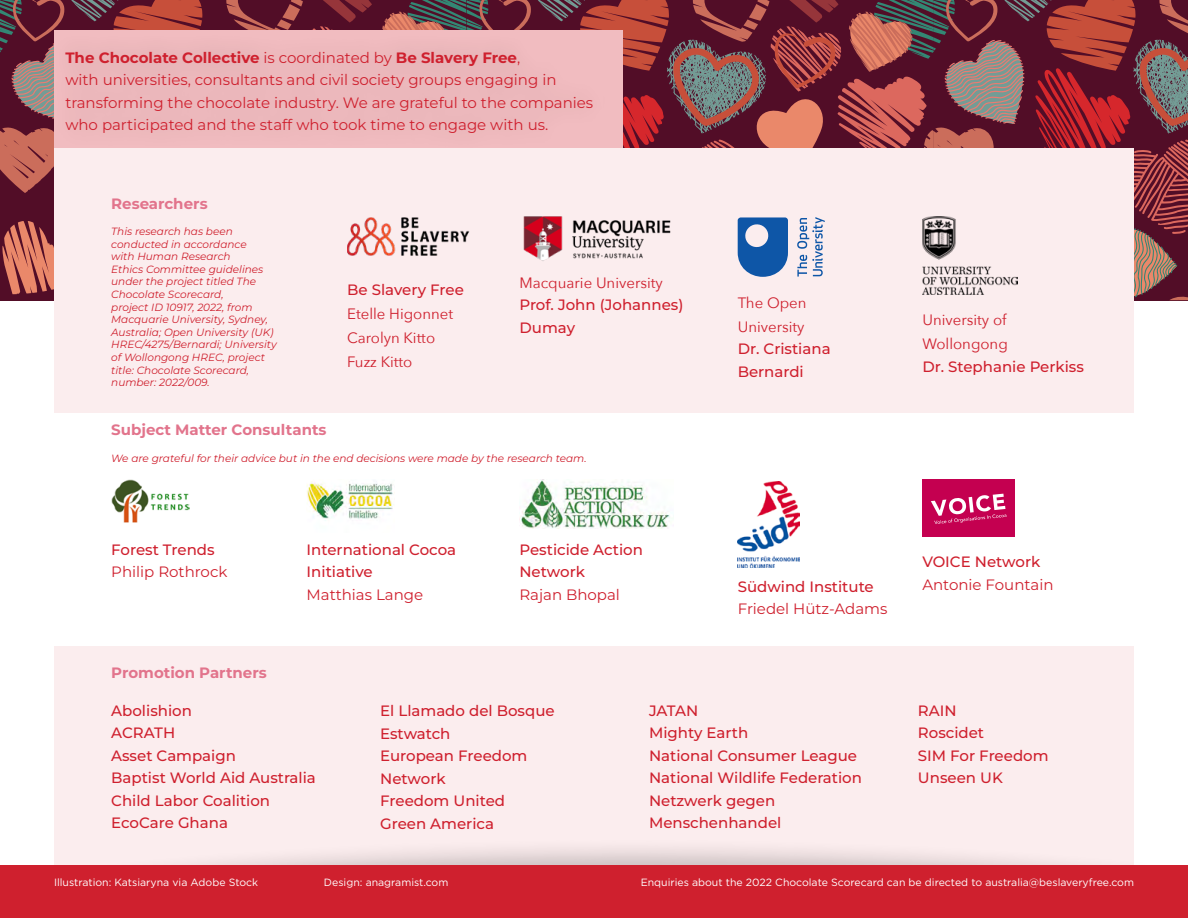
<style>
.page{position:relative;width:1188px;height:918px;background:#fff}
.page>*{position:absolute;margin:0;border:0;box-sizing:border-box;transform-origin:0 0}
.t1{font:500 15px/22.5px "Montserrat";color:#cf202e}
.t2{font:15px/22.5px "Montserrat";color:#cf202e}
.t3{font:15px/24px "Avenir Next";color:#cf202e}
.t4{font:700 15px "Montserrat";color:#e2748c}
.t5{font:italic 10.5px/12.6px "Montserrat";color:#cf202e}
.t6{font:10.5px "Gotham";color:#fff}
.s1{font-weight:700}
</style>
<div class="page">
<div style="left:54px;top:148px;width:1080px;height:265px;background:#fbedee"></div>
<div style="left:54px;top:646px;width:1080px;height:219px;background:#fbedee"></div>
<svg style="left:0;top:0;width:1188px;height:300px"></svg>
<img style="left:922px;top:216px;width:95px;height:78px">
<img style="left:111px;top:480px;width:79px;height:43px">
<img style="left:307px;top:481px;width:86px;height:40px">
<img style="left:519px;top:480px;width:151px;height:48px">
<img style="left:738px;top:482px;width:61px;height:86px">
<div style="left:923px;top:480px;width:92px;height:57px;background:#c40050"></div>
<svg style="left:931px;top:494px;width:75px;height:30px"></svg>
<div style="left:0;top:837px;width:1188px;height:81px;background:#000;opacity:.2"></div>
<div style="left:0;top:865px;width:1188px;height:53px;background:#cf202e"></div>
<div style="left:45px;top:30px;width:568px;height:124px;background:#ecb8bc"></div>
<p class="t2" style="left:65px;top:46px;width:529px"><span class="s1">The Chocolate Collective</span> is coordinated by <span class="s1">Be Slavery Free</span>,<br>with universities, consultants and civil society groups engaging in transforming the chocolate industry. We are grateful to the companies who participated and the staff who took time to engage with us.</p>
<p class="t4" style="left:111px;top:194px;width:98px">Researchers</p>
<p class="t5" style="left:111px;top:225px;width:167px">This research has been conducted in accordance<br>with Human Research<br>Ethics Committee guidelines under the project titled The<br>Chocolate Scorecard,<br>project ID 10917, 2022, from<br>Macquarie University, Sydney,<br>Australia; Open University (UK)<br>HREC/4275/Bernardi; University of Wollongong HREC, project title: Chocolate Scorecard, number: 2022/009.</p>
<p class="t1" style="left:347px;top:278px;width:118px">Be Slavery Free</p>
<p class="t3" style="left:347px;top:301px;width:108px">Etelle Higonnet<br>Carolyn Kitto<br>Fuzz Kitto</p>
<p class="t3" style="left:519px;top:270px;width:145px">Macquarie University</p>
<p class="t1" style="left:519px;top:293px;width:165px">Prof. John (Johannes)<br>Dumay</p>
<p class="t3" style="left:738px;top:290px;width:70px">The Open<br>University</p>
<p class="t1" style="left:738px;top:337px;width:94px">Dr. Cristiana<br>Bernardi</p>
<p class="t4" style="left:111px;top:420px;width:217px">Subject Matter Consultants</p>
<p class="t5" style="left:111px;top:451px;width:477px">We are grateful for their advice but in the end decisions were made by the research team.</p>
<p class="t1" style="left:111px;top:538px;width:105px">Forest Trends</p>
<p class="t2" style="left:111px;top:560px;width:118px">Philip Rothrock</p>
<p class="t1" style="left:307px;top:538px;width:151px">International Cocoa<br>Initiative</p>
<p class="t2" style="left:307px;top:583px;width:118px">Matthias Lange</p>
<p class="t1" style="left:519px;top:538px;width:125px">Pesticide Action<br>Network</p>
<p class="t2" style="left:519px;top:583px;width:102px">Rajan Bhopal</p>
<p class="t1" style="left:738px;top:575px;width:138px">Südwind Institute</p>
<p class="t2" style="left:738px;top:597px;width:151px">Friedel Hütz-Adams</p>
<p class="t3" style="left:922px;top:307px;width:87px">University of<br>Wollongong</p>
<p class="t1" style="left:922px;top:355px;width:163px">Dr. Stephanie Perkiss</p>
<p class="t1" style="left:922px;top:550px;width:120px">VOICE Network</p>
<p class="t2" style="left:922px;top:573px;width:133px">Antonie Fountain</p>
<p class="t4" style="left:111px;top:663px;width:157px">Promotion Partners</p>
<p class="t1" style="left:111px;top:699px;width:206px">Abolishion<br>ACRATH<br>Asset Campaign<br>Baptist World Aid Australia<br>Child Labor Coalition<br>EcoCare Ghana</p>
<p class="t1" style="left:380px;top:699px;width:176px">El Llamado del Bosque<br>Estwatch<br>European Freedom<br>Network<br>Freedom United<br>Green America</p>
<p class="t1" style="left:649px;top:699px;width:214px">JATAN<br>Mighty Earth<br>National Consumer League<br>National Wildlife Federation<br>Netzwerk gegen<br>Menschenhandel</p>
<p class="t1" style="left:918px;top:699px;width:132px">RAIN<br>Roscidet<br>SIM For Freedom<br>Unseen UK</p>
<p class="t6" style="left:54px;top:875px;width:206px">Illustration: Katsiaryna via Adobe Stock</p>
<p class="t6" style="left:324px;top:875px;width:126px">Design: anagramist.com</p>
<p class="t6" style="left:641px;top:875px;width:495px">Enquiries about the 2022 Chocolate Scorecard can be directed to australia@beslaveryfree.com</p>
</div>
